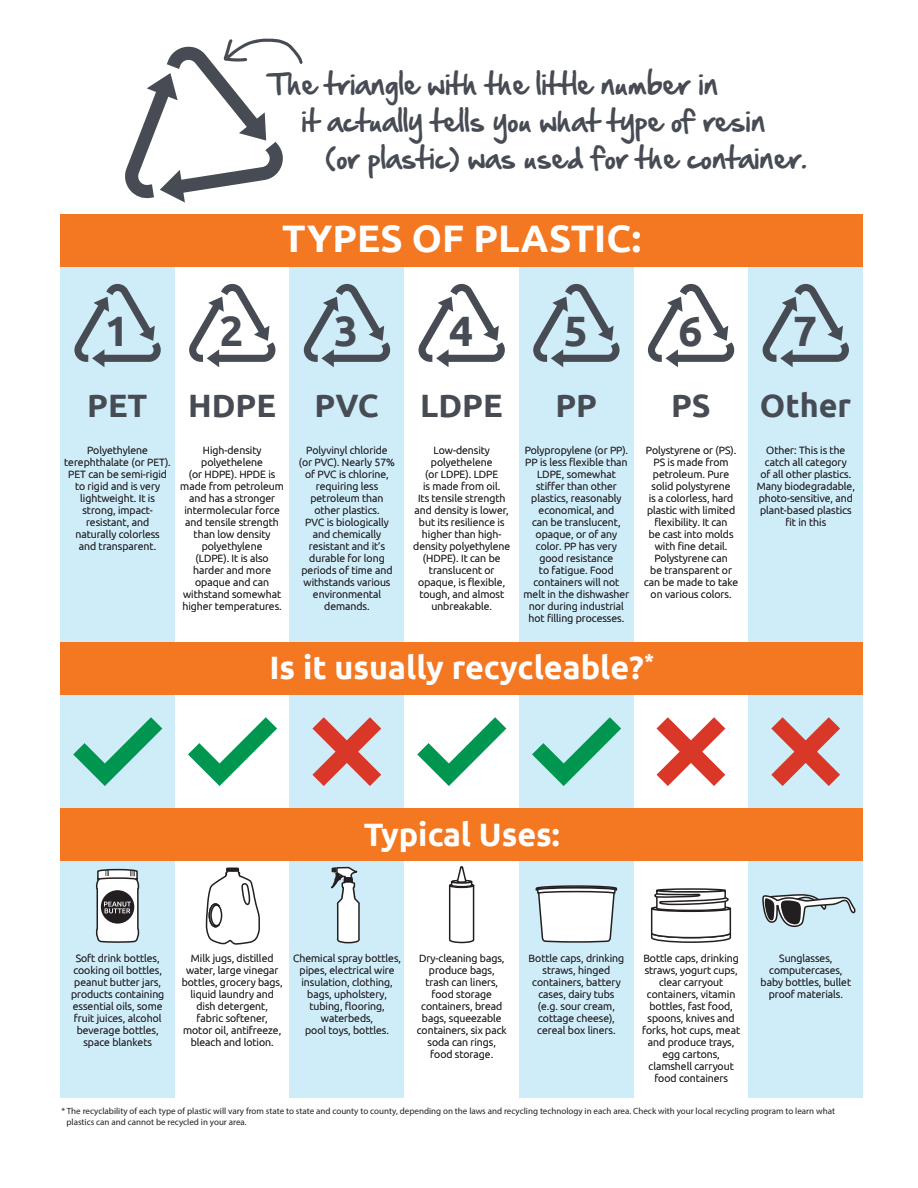
<style>
.page{position:relative;width:918px;height:1188px;background:#fff}
.page>*{position:absolute;margin:0;border:0;box-sizing:border-box;transform-origin:0 0}
.t1{font:700 42.45px "Ubuntu";color:#464b54}
.t2{font:700 38.4px "Ubuntu";color:#fff}
.t3{font:700 32.4px "Ubuntu";color:#fff}
.t4{font:700 32.4px "Ubuntu";color:#464b54}
.t5{font:26.4px "Hand Of Sean";color:#464b54}
.t6{font:300 10.5px/12px "Ubuntu";color:#231f20;text-align:center}
.t7{font:300 10.5px/12px "Ubuntu";color:#464b54;text-align:center}
.t8{font:9px/10.8px "Myriad Pro";color:#231f20}
</style>
<div class="page">
<div style="left:60px;top:243px;width:115px;height:855px;background:#cfedf9"></div>
<div style="left:290px;top:243px;width:114px;height:855px;background:#cfedf9"></div>
<div style="left:519px;top:243px;width:115px;height:855px;background:#cfedf9"></div>
<div style="left:748px;top:243px;width:115px;height:855px;background:#cfedf9"></div>
<svg style="left:762px;top:284px;width:87px;height:83px"></svg>
<svg style="left:647px;top:284px;width:88px;height:83px"></svg>
<svg style="left:533px;top:284px;width:87px;height:83px"></svg>
<svg style="left:418px;top:284px;width:87px;height:83px"></svg>
<svg style="left:303px;top:284px;width:88px;height:83px"></svg>
<svg style="left:189px;top:284px;width:87px;height:83px"></svg>
<svg style="left:74px;top:284px;width:87px;height:83px"></svg>
<div style="left:61px;top:642px;width:802px;height:52px;background:#f47721"></div>
<div style="left:61px;top:214px;width:802px;height:52px;background:#f47721"></div>
<div style="left:61px;top:809px;width:802px;height:52px;background:#f47721"></div>
<svg style="left:771px;top:717px;width:69px;height:69px"></svg>
<svg style="left:657px;top:717px;width:68px;height:69px"></svg>
<svg style="left:312px;top:717px;width:69px;height:69px"></svg>
<svg style="left:532px;top:717px;width:89px;height:69px"></svg>
<svg style="left:417px;top:717px;width:89px;height:69px"></svg>
<svg style="left:188px;top:717px;width:89px;height:69px"></svg>
<svg style="left:73px;top:717px;width:89px;height:69px"></svg>
<svg style="left:125px;top:38px;width:178px;height:165px"></svg>
<svg style="left:95px;top:868px;width:45px;height:75px;background:#adafb0"></svg>
<div style="left:656px;top:888px;width:70px;height:5px;border:2px solid #231f20;border-radius:50%"></div>
<svg style="left:650px;top:889px;width:82px;height:54px"></svg>
<svg style="left:448px;top:866px;width:27px;height:78px"></svg>
<svg style="left:205px;top:867px;width:55px;height:78px"></svg>
<svg style="left:535px;top:885px;width:83px;height:58px;background:#dcdfe1"></svg>
<svg style="left:762px;top:894px;width:94px;height:33px"></svg>
<svg style="left:331px;top:866px;width:29px;height:78px"></svg>
<h3 class="t5" style="left:269px;top:60px;width:450px">The triangle with the little number in</h3>
<h3 class="t5" style="left:301px;top:97px;width:465px">it actually tells you what type of resin</h3>
<h3 class="t5" style="left:325px;top:134px;width:483px">(or plastic) was used for the container.</h3>
<h1 class="t1" style="left:105px;top:305px;width:26px">1</h1>
<h1 class="t1" style="left:220px;top:305px;width:26px">2</h1>
<h2 class="t2" style="left:282px;top:215px;width:361px">TYPES OF PLASTIC:</h2>
<h1 class="t1" style="left:334px;top:305px;width:26px">3</h1>
<h1 class="t1" style="left:449px;top:305px;width:26px">4</h1>
<h1 class="t1" style="left:564px;top:305px;width:26px">5</h1>
<h1 class="t1" style="left:678px;top:305px;width:26px">6</h1>
<h1 class="t1" style="left:793px;top:305px;width:26px">7</h1>
<h3 class="t4" style="left:315px;top:386px;width:66px">PVC</h3>
<h3 class="t4" style="left:87px;top:386px;width:62px">PET</h3>
<p class="t6" style="left:64px;top:444px;width:108px">Polyethylene terephthalate (or PET).<br>PET can be semi-rigid to rigid and is very lightweight. It is strong, impact&shy;resistant, and naturally colorless<br>and transparent.</p>
<p class="t6" style="left:180px;top:444px;width:105px">High-density polyethelene<br>(or HDPE). HPDE is made from petroleum and has a stronger intermolecular force and tensile strength than low density polyethylene<br>(LDPE). It is also harder and more opaque and can withstand somewhat higher temperatures.</p>
<p class="t6" style="left:299px;top:444px;width:98px">Polyvinyl chloride (or PVC). Nearly 57% of PVC is chlorine, requiring less petroleum than other plastics.<br>PVC is biologically and chemically resistant and it’s durable for long periods of time and withstands various environmental demands.</p>
<p class="t6" style="left:413px;top:444px;width:98px">Low-density polyethelene<br>(or LDPE). LDPE<br>is made from oil.<br>Its tensile strength and density is lower, but its resilience is higher than high&shy;density polyethylene (HDPE). It can be translucent or opaque, is flexible, tough, and almost unbreakable.</p>
<h3 class="t4" style="left:188px;top:386px;width:89px">HDPE</h3>
<h3 class="t4" style="left:420px;top:386px;width:84px">LDPE</h3>
<h3 class="t4" style="left:555px;top:386px;width:43px">PP</h3>
<h3 class="t4" style="left:671px;top:386px;width:41px">PS</h3>
<h3 class="t4" style="left:760px;top:386px;width:93px">Other</h3>
<p class="t6" style="left:524px;top:444px;width:107px">Polypropylene (or PP).<br>PP is less flexible than<br>LDPE, somewhat stiffer than other plastics, reasonably economical, and<br>can be translucent, opaque, or of any color. PP has very good resistance<br>to fatigue. Food containers will not melt in the dishwasher nor during industrial hot filling processes.</p>
<p class="t6" style="left:644px;top:444px;width:96px">Polystyrene or (PS).<br>PS is made from petroleum. Pure solid polystyrene<br>is a colorless, hard plastic with limited flexibility. It can<br>be cast into molds with fine detail.<br>Polystyrene can<br>be transparent or can be made to take on various colors.</p>
<p class="t6" style="left:757px;top:444px;width:100px">Other: This is the catch all category<br>of all other plastics.<br>Many biodegradable, photo-sensitive, and plant-based plastics fit in this</p>
<p class="t7" style="left:547px;top:480px;width:9px">f</p>
<h3 class="t3" style="left:269px;top:648px;width:386px">Is it usually recycleable?<sup>*</sup></h3>
<h3 class="t3" style="left:364px;top:814px;width:198px">Typical Uses:</h3>
<p class="t6" style="left:71px;top:952px;width:95px">Soft drink bottles, cooking oil bottles, peanut butter jars, products containing essential oils, some fruit juices, alcohol beverage bottles, space blankets</p>
<p class="t6" style="left:182px;top:952px;width:102px">Milk jugs, distilled water, large vinegar bottles, grocery bags, liquid laundry and dish detergent,<br>fabric softener, motor oil, antifreeze, bleach and lotion.</p>
<p class="t6" style="left:293px;top:952px;width:110px">Chemical spray bottles, pipes, electrical wire insulation, clothing, bags, upholstery, tubing, flooring, waterbeds,<br>pool toys, bottles.</p>
<p class="t6" style="left:417px;top:952px;width:92px">Dry-cleaning bags, produce bags, trash can liners, food storage containers, bread bags, squeezable containers, six pack soda can rings, food storage.</p>
<p class="t6" style="left:529px;top:952px;width:97px">Bottle caps, drinking straws, hinged containers, battery cases, dairy tubs (e.g. sour cream, cottage cheese), cereal box liners.</p>
<p class="t6" style="left:642px;top:952px;width:99px">Bottle caps, drinking straws, yogurt cups, clear carryout containers, vitamin bottles, fast food, spoons, knives and forks, hot cups, meat and produce trays, egg cartons, clamshell carryout food containers</p>
<p class="t7" style="left:761px;top:952px;width:92px">Sunglasses, computercases, baby bottles, bullet proof materials.</p>
<p class="t8" style="left:67px;top:1105px;width:770px;text-indent:-5px">* The recyclability of each type of plastic will vary from state to state and county to county, depending on the laws and recycling technology in each area. Check with your local recycling program to learn what plastics can and cannot be recycled in your area.</p>
</div>
